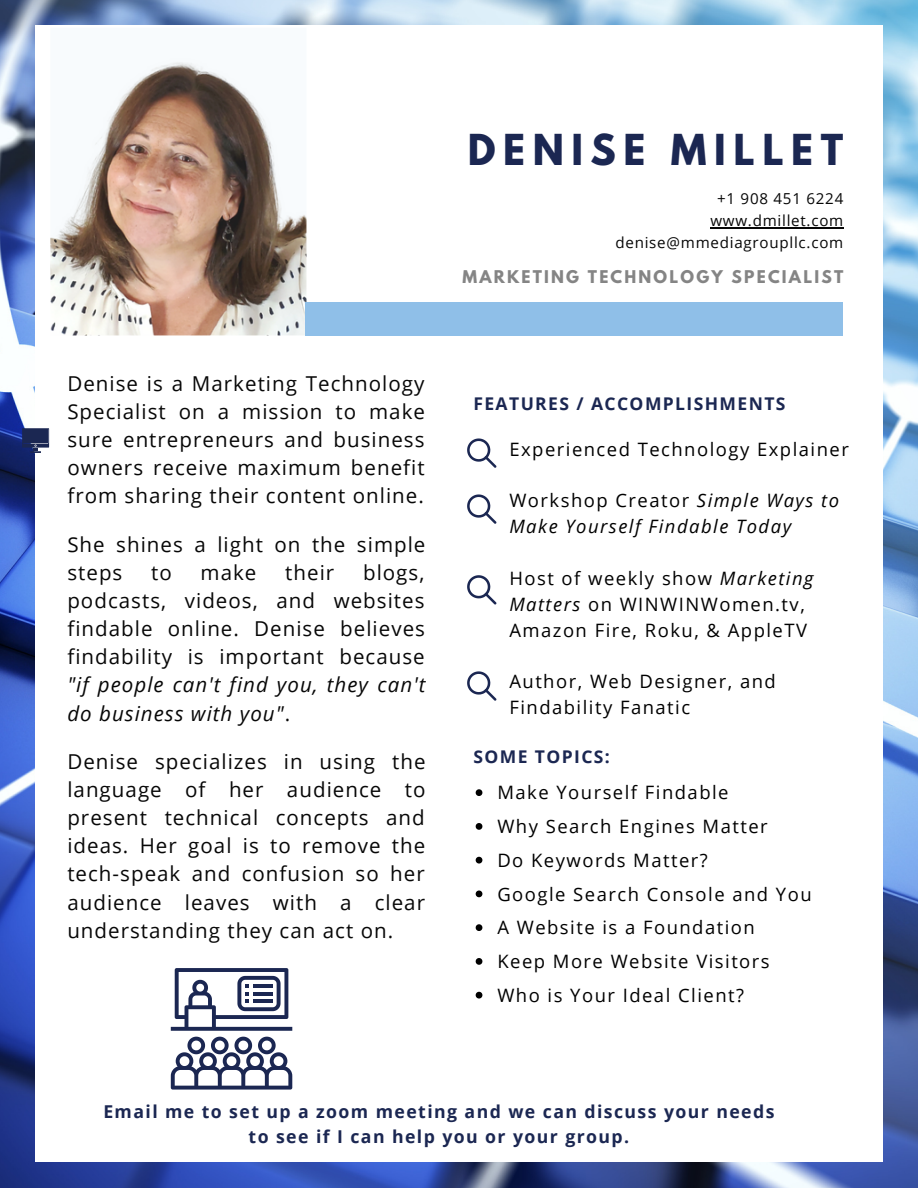
<style>
.page{position:relative;width:918px;height:1188px;background:#fff}
.page>*{position:absolute;margin:0;border:0;box-sizing:border-box;transform-origin:0 0}
.t1{font:700 37.8px "League Spartan";letter-spacing:.2em;color:#1b2752}
.t2{font:20.55px/28.2px "Open Sans";letter-spacing:.05em;color:#070707;text-align:justify}
.t3{font:italic 20.55px/28.2px "Open Sans";letter-spacing:.05em;color:#070707}
.t4{font:18.45px/33.8px "Open Sans";letter-spacing:.08em;color:#000}
.t5{font:italic 18.45px/25.8px "Open Sans";letter-spacing:.08em;color:#000}
.t6{font:700 17.7px/24.8px "Open Sans";letter-spacing:.08em;color:#1b2752;text-align:center}
.t7{font:700 17.55px "Open Sans";letter-spacing:.08em;color:#1b2752}
.t8{font:700 15.6px "League Spartan";letter-spacing:.14em;color:#070707}
.t9{font:15.15px/22px "Open Sans";letter-spacing:.05em;color:#070707;text-align:right}
.s1{font-style:normal}
.s2{font-style:italic}
</style>
<div class="page">
<img style="left:0;top:0;width:918px;height:1188px">
<div style="left:35px;top:25px;width:847px;height:1137px;background:#fff"></div>
<svg style="left:22px;top:428px;width:27px;height:25px"></svg>
<svg style="left:50px;top:62px;width:259px;height:274px"></svg>
<div style="left:305px;top:303px;width:537px;height:33px;background:#8fbfe8"></div>
<svg style="left:467px;top:438px;width:30px;height:30px"></svg>
<svg style="left:467px;top:494px;width:30px;height:30px"></svg>
<svg style="left:467px;top:575px;width:30px;height:30px"></svg>
<svg style="left:467px;top:671px;width:30px;height:30px"></svg>
<hr style="left:710px;top:227px;width:134px;height:1px;background:#070707">
<svg style="left:476px;top:789px;width:6px;height:7px"></svg>
<svg style="left:476px;top:823px;width:6px;height:7px"></svg>
<svg style="left:476px;top:857px;width:6px;height:7px"></svg>
<svg style="left:476px;top:891px;width:6px;height:6px"></svg>
<svg style="left:476px;top:924px;width:6px;height:7px"></svg>
<svg style="left:476px;top:958px;width:6px;height:7px"></svg>
<svg style="left:476px;top:992px;width:6px;height:7px"></svg>
<svg style="left:171px;top:1037px;width:121px;height:53px"></svg>
<svg style="left:171px;top:968px;width:121px;height:63px"></svg>
<h1 class="t1" style="left:468px;top:131px;width:377px">DENISE MILLET</h1>
<p class="t9" style="left:615px;top:187px;width:229px">+1 908 451 6224 www.dmillet.com denise@mmediagroupllc.com</p>
<p class="t8" style="left:462px;top:269px;width:382px">MARKETING TECHNOLOGY SPECIALIST</p>
<p class="t2" style="left:67px;top:369px;width:359px">Denise is a Marketing Technology Specialist on a mission to make sure entrepreneurs and business owners receive maximum benefit from sharing their content online.</p>
<p class="t2" style="left:67px;top:530px;width:360px">She shines a light on the simple steps</p>
<p class="t2" style="left:67px;top:558px;width:359px;text-indent:296px">blogs, podcasts, videos, and websites findable online. Denise believes findability is important because</p>
<p class="t3" style="left:67px;top:670px;width:360px">"if people can't find you, they can't do business with you"<span class="s1">.</span></p>
<p class="t2" style="left:67px;top:747px;width:360px">Denise specializes in using the language of her audience to present technical concepts and ideas. Her goal is to remove the tech-speak and confusion so her audience leaves with a clear understanding they can act on.</p>
<p class="t2" style="left:151px;top:558px;width:22px">to</p>
<p class="t2" style="left:201px;top:558px;width:57px">make</p>
<p class="t2" style="left:285px;top:558px;width:51px">their</p>
<p class="t7" style="left:473px;top:391px;width:314px">FEATURES / ACCOMPLISHMENTS</p>
<p class="t4" style="left:509px;top:432px;width:341px">Experienced Technology Explainer</p>
<p class="t5" style="left:509px;top:487px;width:331px"><span class="s1">Workshop Creator</span> Simple Ways to<br>Make Yourself Findable Today</p>
<p class="t4" style="left:509px;top:565px;width:305px;line-height:25.8px">Host of weekly show <span class="s2">Marketing<br>Matters</span> on WINWINWomen.tv,<br>Amazon Fire, Roku, &amp; AppleTV</p>
<p class="t4" style="left:509px;top:668px;width:268px;line-height:25.8px">Author, Web Designer, and<br>Findability Fanatic</p>
<p class="t7" style="left:473px;top:744px;width:138px">SOME TOPICS:</p>
<p class="t4" style="left:497px;top:775px;width:316px">Make Yourself Findable<br>Why Search Engines Matter<br>Do Keywords Matter?<br>Google Search Console and You<br>A Website is a Foundation<br>Keep More Website Visitors<br>Who is Your Ideal Client?</p>
<p class="t6" style="left:103px;top:1099px;width:673px">Email me to set up a zoom meeting and we can discuss your needs to see if I can help you or your group.</p>
</div>
